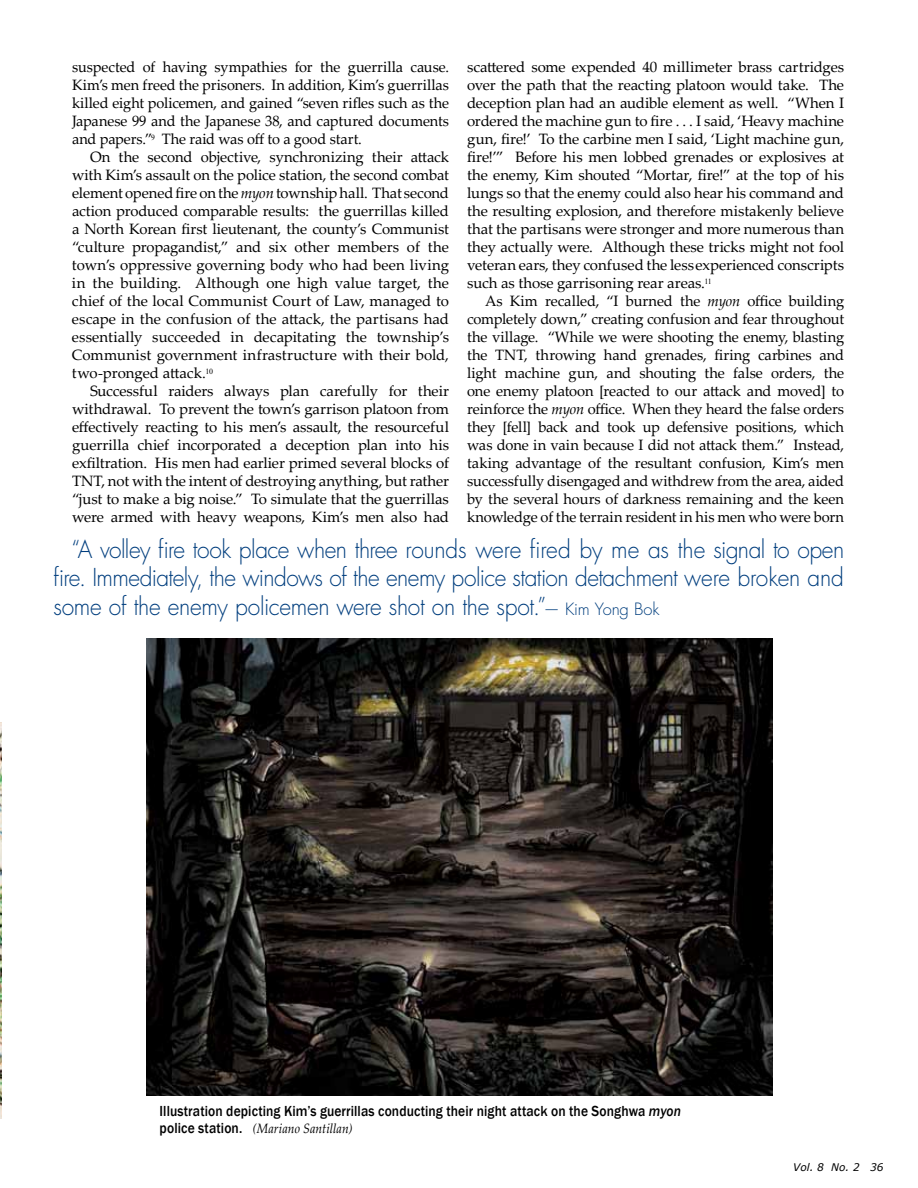
<style>
.page{position:relative;width:918px;height:1188px;background:#fff}
.page>*{position:absolute;margin:0;border:0;box-sizing:border-box;transform-origin:0 0}
.t1{font:300 24px/28.5px "Futura Std";letter-spacing:-.01em;color:#003e7e;text-align:justify;scale:.95 1}
.t2{font:15px/18px "Palatino Linotype";letter-spacing:-.005em;color:#000;text-align:justify}
.t3{font:500 15px "Franklin Gothic";letter-spacing:.01em;color:#000;scale:.9 1}
.t4{font:italic 13.5px "Palatino Linotype";letter-spacing:.01em;color:#000;scale:.9 1}
.t5{font:italic 10.5px "Verdana";color:#000}
.s1{font-style:italic}
.s2{font-size:16.5px}
.s3{font-family:"Franklin Gothic";font-weight:500;font-style:normal;font-size:15px}
</style>
<div class="page">
<img style="left:0;top:722px;width:1px;height:396px">
<img style="left:147px;top:638px;width:625px;height:458px">
<p class="t2" style="left:72px;top:57px;width:379px">suspected of having sympathies for the guerrilla cause.<br>Kim’s men freed the prisoners. In addition, Kim’s guerrillas killed eight policemen, and gained “seven rifles such as the Japanese 99 and the Japanese 38, and captured documents and papers.”<sup>9</sup> The raid was off to a good start.</p>
<p class="t2" style="left:72px;top:147px;width:379px;text-indent:18px">On the second objective, synchronizing their attack with Kim’s assault on the police station, the second combat element opened fire on the <span class="s1">myon</span> township hall. That second action produced comparable results: the guerrillas killed a North Korean first lieutenant, the county’s Communist “culture propagandist,” and six other members of the town’s oppressive governing body who had been living in the building. Although one high value target, the chief of the local Communist Court of Law, managed to escape in the confusion of the attack, the partisans had essentially succeeded in decapitating the township’s Communist government infrastructure with their bold, two-pronged attack.<sup>10</sup></p>
<p class="t2" style="left:72px;top:381px;width:379px;text-indent:18px">Successful raiders always plan carefully for their withdrawal. To prevent the town’s garrison platoon from effectively reacting to his men’s assault, the resourceful guerrilla chief incorporated a deception plan into his exfiltration. His men had earlier primed several blocks of TNT, not with the intent of destroying anything, but rather “just to make a big noise.” To simulate that the guerrillas were armed with heavy weapons, Kim’s men also had</p>
<p class="t2" style="left:467px;top:57px;width:379px">scattered some expended 40 millimeter brass cartridges over the path that the reacting platoon would take. The deception plan had an audible element as well. “When I ordered the machine gun to fire . . . I said, ‘Heavy machine gun, fire!’ To the carbine men I said, ‘Light machine gun, fire!’” Before his men lobbed grenades or explosives at the enemy, Kim shouted “Mortar, fire!” at the top of his lungs so that the enemy could also hear his command and the resulting explosion, and therefore mistakenly believe that the partisans were stronger and more numerous than they actually were. Although these tricks might not fool veteran ears, they confused the lessexperienced conscripts such as those garrisoning rear areas.<sup>11</sup></p>
<p class="t2" style="left:467px;top:291px;width:379px;text-indent:18px">As Kim recalled, “I burned the <span class="s1">myon</span> office building completely down,” creating confusion and fear throughout the village. “While we were shooting the enemy, blasting the TNT, throwing hand grenades, firing carbines and light machine gun, and shouting the false orders, the one enemy platoon [reacted to our attack and moved] to reinforce the <span class="s1">myon</span> office. When they heard the false orders they [fell] back and took up defensive positions, which was done in vain because I did not attack them.” Instead, taking advantage of the resultant confusion, Kim’s men successfully disengaged and withdrew from the area, aided by the several hours of darkness remaining and the keen knowledge of the terrain resident in his men who were born</p>
<h1 class="t1" style="left:53px;top:535px;width:834px;text-indent:18px">“A volley fire took place when three rounds were fired by me as the signal to open fire. Immediately, the windows of the enemy police station detachment were broken and some of the enemy policemen were shot on the spot.”<span class="s2">— Kim Yong Bok</span></h1>
<p class="t3" style="left:160px;top:1102px;width:581px">Illustration depicting Kim’s guerrillas conducting their night attack on the Songhwa <span class="s1">myon</span></p>
<p class="t4" style="left:160px;top:1119px;width:216px"><span class="s3">police station.</span> (Mariano Santillan)</p>
<p class="t5" style="left:793px;top:1160px;width:92px">Vol. 8 No. 2 36</p>
</div>
